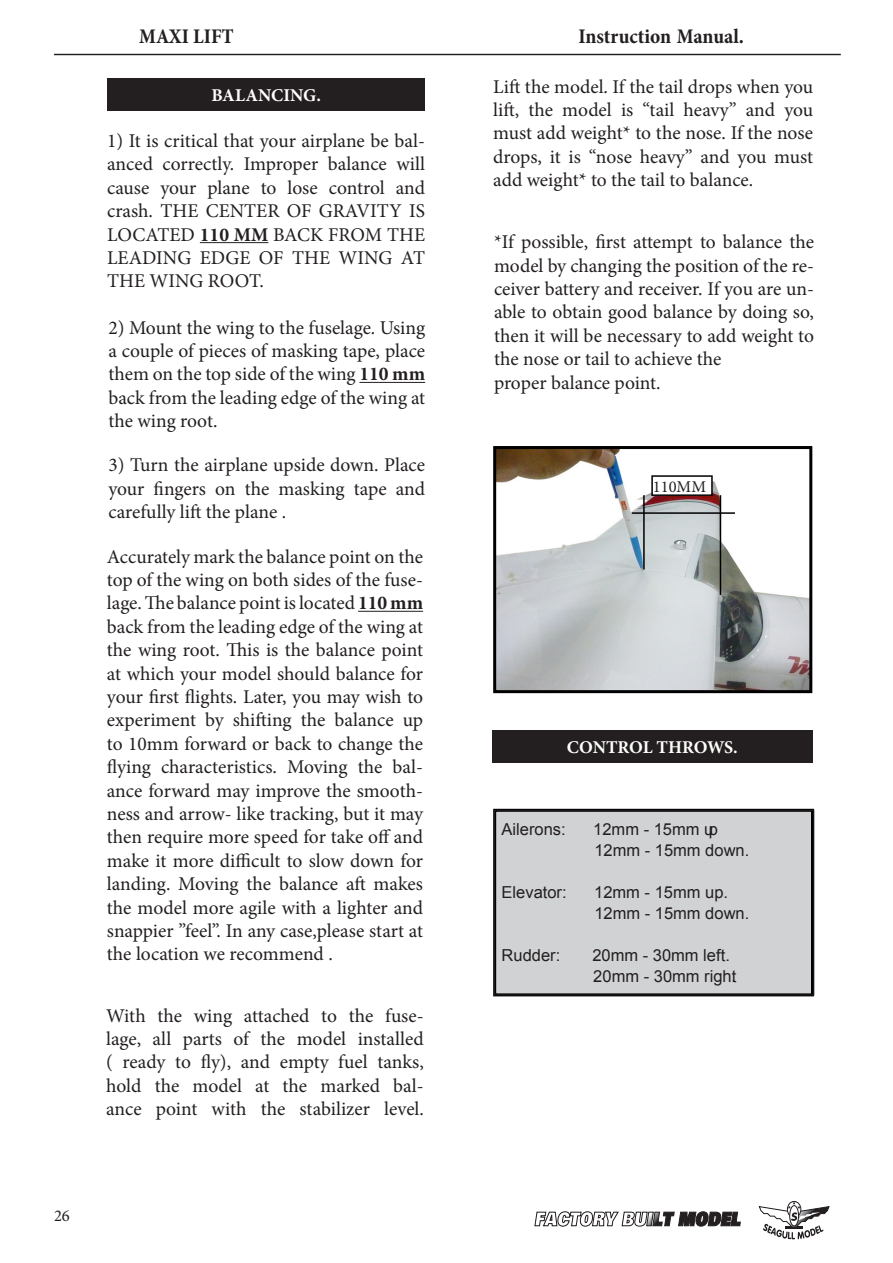
<style>
.page{position:relative;width:893px;height:1263px;background:#fff}
.page>*{position:absolute;margin:0;border:0;box-sizing:border-box;transform-origin:0 0}
.t1{font:700 condensed 21px "Minion Pro";color:#231f20}
.t2{font:19.5px/23.4px "Minion Pro";color:#231f20;text-align:justify}
.t3{font:700 18px "Minion Pro";color:#fffefc}
.t4{font:16.5px/21px "Arial";color:#231f20}
.t5{font:16.5px "Minion Pro";color:#231f20}
.s1{font-weight:700}
</style>
<div class="page">
<hr style="left:54px;top:54px;width:787px;height:1px;background:#231f20">
<svg style="left:535px;top:1211px;width:206px;height:15px"></svg>
<svg style="left:759px;top:1201px;width:70px;height:38px"></svg>
<div style="left:107px;top:78px;width:318px;height:33px;background:#231f20"></div>
<hr style="left:200px;top:242px;width:68px;height:1px;background:#231f20">
<hr style="left:359px;top:382px;width:66px;height:1px;background:#231f20">
<hr style="left:358px;top:611px;width:65px;height:1px;background:#231f20">
<div style="left:492px;top:730px;width:320px;height:33px;background:#231f20"></div>
<img style="left:497px;top:450px;width:311px;height:239px">
<div style="left:493px;top:446px;width:319px;height:247px;border:3px solid #000"></div>
<hr style="left:643px;top:495px;width:2px;height:75px;background:#000">
<hr style="left:720px;top:495px;width:1px;height:100px;background:#000">
<hr style="left:632px;top:512px;width:103px;height:2px;background:#000">
<div style="left:652px;top:476px;width:60px;height:19px;background:#fff"></div>
<div style="left:651px;top:475px;width:62px;height:21px;border:2px solid #000"></div>
<div style="left:493px;top:809px;width:321px;height:187px;background:#d1d2d4;border:3px solid #000"></div>
<div style="left:494px;top:810px;width:320px;height:185px;border:1px solid #231f20"></div>
<p class="t5" style="left:54px;top:1205px;width:17px">26</p>
<p class="t1" style="left:139px;top:22px;width:96px">MAXI LIFT</p>
<p class="t1" style="left:578px;top:22px;width:167px">Instruction Manual.</p>
<p class="t3" style="left:212px;top:83px;width:111px">BALANCING.</p>
<p class="t2" style="left:107px;top:129px;width:319px">1) It is critical that your airplane be bal&shy;anced correctly. Improper balance will cause your plane to lose control and crash. THE CENTER OF GRAVITY IS LOCATED <span class="s1">110 MM</span> BACK FROM THE LEADING EDGE OF THE WING AT THE WING ROOT.</p>
<p class="t2" style="left:108px;top:316px;width:318px">2) Mount the wing to the fuselage. Using a couple of pieces of masking tape, place them on the top side of the wing <span class="s1">110 mm </span>back from the leading edge of the wing at the wing root.</p>
<p class="t2" style="left:108px;top:453px;width:318px">3) Turn the airplane upside down. Place your fingers on the masking tape and carefully lift the plane .</p>
<p class="t2" style="left:107px;top:545px;width:318px">Accurately mark the balance point on the top of the wing on both sides of the fuse&shy;lage. The balance point is located <span class="s1">110 mm </span>back from the leading edge of the wing at the wing root. This is the balance point at which your model should balance for your first flights. Later, you may wish to experiment by shifting the balance up to 10mm forward or back to change the flying characteristics. Moving the bal&shy;ance forward may improve the smooth&shy;ness and arrow- like tracking, but it may then require more speed for take off and make it more difficult to slow down for landing. Moving the balance aft makes the model more agile with a lighter and snappier ”feel”. In any case,please start at the location we recommend .</p>
<p class="t2" style="left:106px;top:1004px;width:319px">With the wing attached to the fuse&shy;lage, all parts of the model installed ( ready to fly), and empty fuel tanks, hold the model at the marked bal&shy;ance point with the stabilizer level.</p>
<p class="t2" style="left:493px;top:75px;width:322px">Lift the model. If the tail drops when you lift, the model is “tail heavy” and you must add weight* to the nose. If the nose drops, it is “nose heavy” and you must add weight* to the tail to balance.</p>
<p class="t2" style="left:494px;top:230px;width:322px">*If possible, first attempt to balance the model by changing the position of the re&shy;ceiver battery and receiver. If you are un&shy;able to obtain good balance by doing so, then it will be necessary to add weight to the nose or tail to achieve the</p>
<p class="t2" style="left:494px;top:371px;width:168px">proper balance point.</p>
<p class="t5" style="left:653px;top:475px;width:55px">110MM</p>
<p class="t3" style="left:567px;top:735px;width:173px">CONTROL THROWS.</p>
<p class="t4" style="left:502px;top:819px;width:66px">Ailerons:</p>
<p class="t4" style="left:593px;top:819px;width:158px">12mm - 15mm up<br>12mm - 15mm down.</p>
<p class="t4" style="left:502px;top:881px;width:67px">Elevator:</p>
<p class="t4" style="left:594px;top:881px;width:157px">12mm - 15mm up.<br>12mm - 15mm down.</p>
<p class="t4" style="left:502px;top:944px;width:60px">Rudder:</p>
<p class="t4" style="left:592px;top:944px;width:145px">20mm - 30mm left.<br>20mm - 30mm right.</p>
</div>
